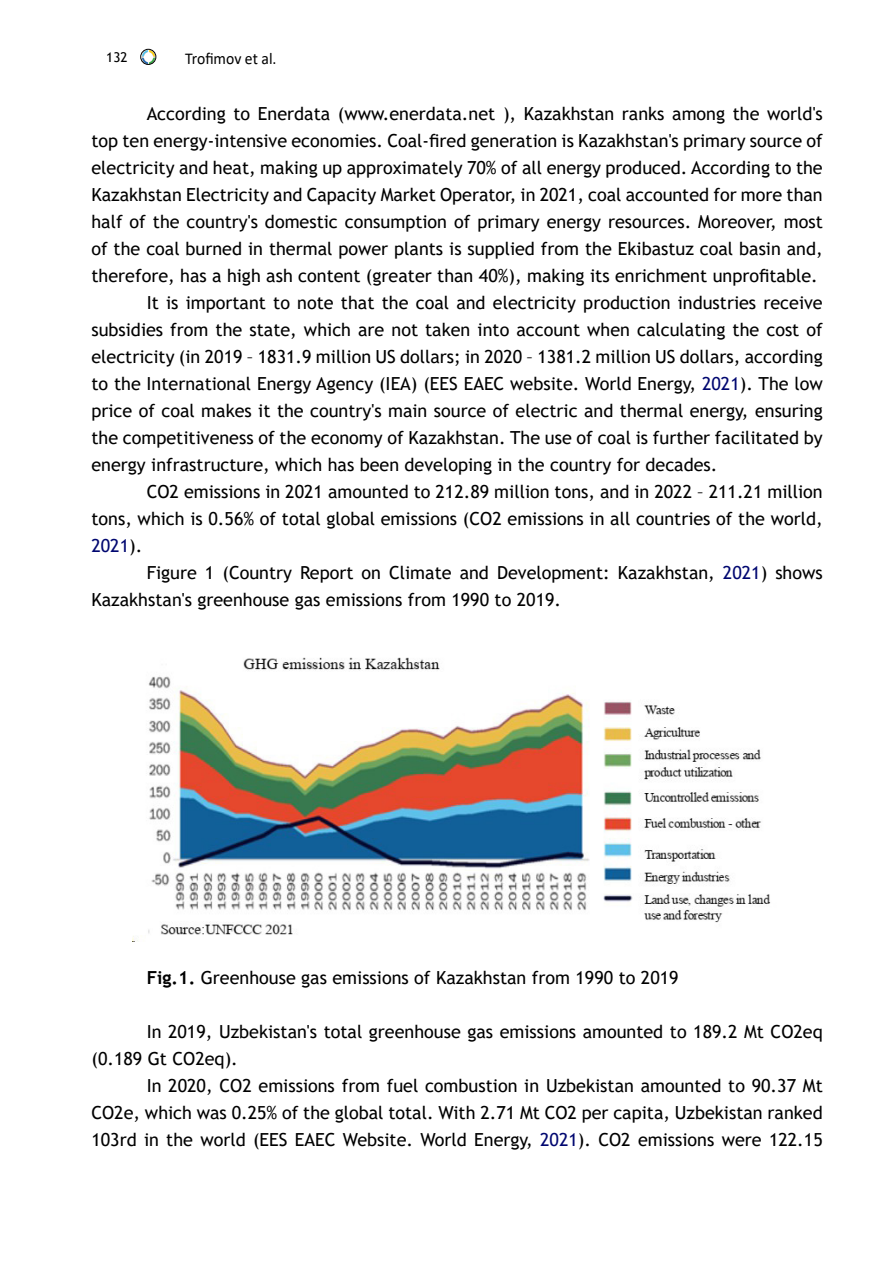
<style>
.page{position:relative;width:893px;height:1263px;background:#fff}
.page>*{position:absolute;margin:0;border:0;box-sizing:border-box;transform-origin:0 0}
.Стиль_абзаца_3{font:18px/27px "Trebuchet MS";color:#000;text-align:justify}
.t1{font:16.5px "Calibri";letter-spacing:-.005em;color:#000;scale:.95 1}
.t2{font:13.5px "Trebuchet MS";color:#000}
.s1{color:#000770}
.s2{font-weight:700}
</style>
<div class="page">
<svg style="left:142px;top:51px;width:12px;height:12px"></svg>
<div style="left:140px;top:49px;width:16px;height:16px;border:1px solid #000;border-radius:50%"></div>
<img style="left:133px;top:657px;width:638px;height:285px">
<p class="t2" style="left:106px;top:49px;width:23px">132</p>
<p class="t1" style="left:185px;top:47px;width:98px">Trofimov et al.</p>
<p class="Стиль_абзаца_3" style="left:91px;top:100px;width:733px;text-indent:55px">According to Enerdata (www.enerdata.net ), Kazakhstan ranks among the world's top ten energy-intensive economies. Coal-fired generation is Kazakhstan's primary source of electricity and heat, making up approximately 70% of all energy produced. According to the Kazakhstan Electricity and Capacity Market Operator, in 2021, coal accounted for more than half of the country's domestic consumption of primary energy resources. Moreover, most of the coal burned in thermal power plants is supplied from the Ekibastuz coal basin and, therefore, has a high ash content (greater than 40%), making its enrichment unprofitable.</p>
<p class="Стиль_абзаца_3" style="left:91px;top:289px;width:733px;text-indent:55px">It is important to note that the coal and electricity production industries receive subsidies from the state, which are not taken into account when calculating the cost of electricity (in 2019 – 1831.9 million US dollars; in 2020 – 1381.2 million US dollars, according to the International Energy Agency (IEA) (EES EAEC website. World Energy, <span class="s1">2021</span>). The low price of coal makes it the country's main source of electric and thermal energy, ensuring the competitiveness of the economy of Kazakhstan. The use of coal is further facilitated by energy infrastructure, which has been developing in the country for decades.</p>
<p class="Стиль_абзаца_3" style="left:91px;top:478px;width:733px;text-indent:55px">CO2 emissions in 2021 amounted to 212.89 million tons, and in 2022 – 211.21 million tons, which is 0.56% of total global emissions (CO2 emissions in all countries of the world, <span class="s1">2021</span>).</p>
<p class="Стиль_абзаца_3" style="left:91px;top:559px;width:733px;text-indent:55px">Figure 1 (Country Report on Climate and Development: Kazakhstan, <span class="s1">2021</span>) shows<br>Kazakhstan's greenhouse gas emissions from 1990 to 2019.</p>
<p class="Стиль_абзаца_3" style="left:147px;top:964px;width:533px"><span class="s2">Fig.1.</span> Greenhouse gas emissions of Kazakhstan from 1990 to 2019</p>
<p class="Стиль_абзаца_3" style="left:91px;top:1018px;width:733px;text-indent:55px">In 2019, Uzbekistan's total greenhouse gas emissions amounted to 189.2 Mt CO2eq (0.189 Gt CO2eq).</p>
<p class="Стиль_абзаца_3" style="left:91px;top:1072px;width:733px;text-indent:55px">In 2020, CO2 emissions from fuel combustion in Uzbekistan amounted to 90.37 Mt CO2e, which was 0.25% of the global total. With 2.71 Mt CO2 per capita, Uzbekistan ranked 103rd in the world (EES EAEC Website. World Energy, <span class="s1">2021</span>). CO2 emissions were 122.15</p>
</div>
